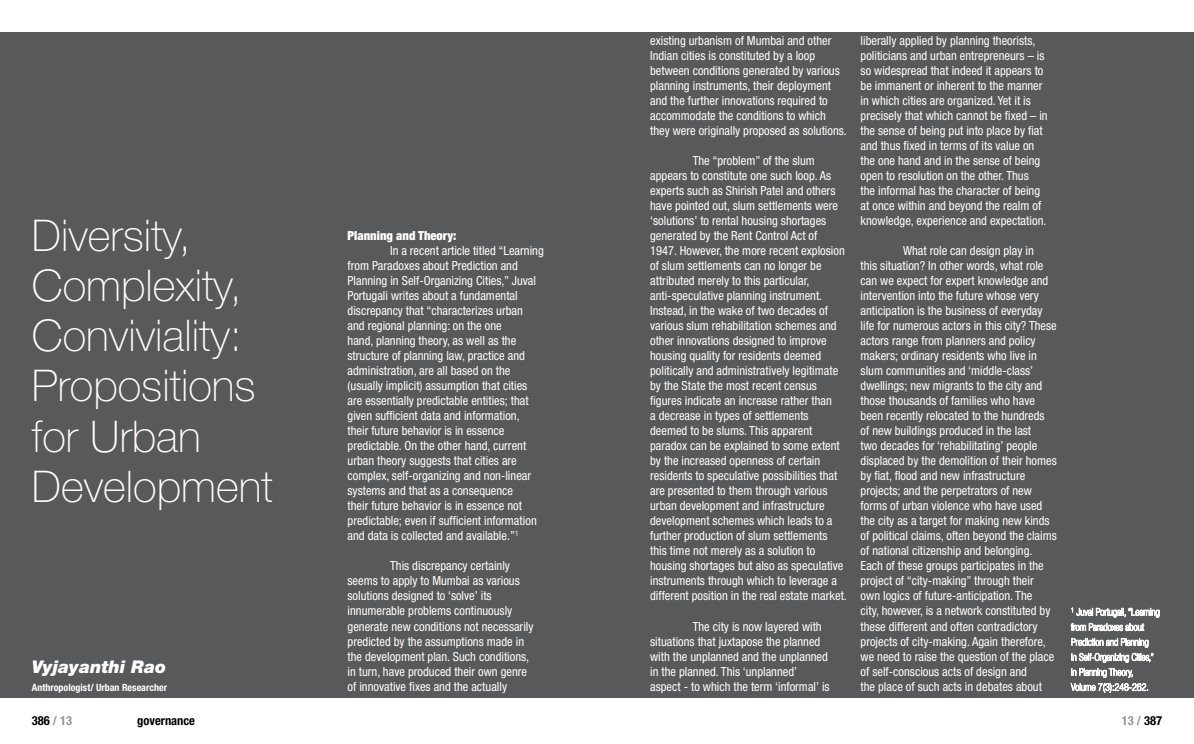
<style>
.page{position:relative;width:1194px;height:744px;background:#fff}
.page>*{position:absolute;margin:0;border:0;box-sizing:border-box;transform-origin:0 0}
.t1{font:100 43.75px/50px "Helvetica Neue LT Std";color:#fff}
.t2{font:italic 900 17.5px "Helvetica Neue LT Std";color:#fff}
.t3{font:condensed 12.5px/15px "Helvetica Neue LT Std";color:#fff}
.t4{font:900 condensed 12.5px "Helvetica Neue LT Std";color:#fff}
.t5{font:700 condensed 12.5px "Helvetica Neue LT Std";color:#000}
.t6{font:700 condensed 12.5px "Helvetica Neue LT Std";color:#939598}
.t7{font:700 condensed 10px "Helvetica Neue LT Std";color:#fff}
.s1{color:#939598}
.s2{color:#000}
</style>
<div class="page">
<div style="left:0;top:32px;width:1193px;height:665px;background:#58595b"></div>
<svg style="left:1070px;top:607px;width:89px;height:24px"></svg>
<svg style="left:1070px;top:637px;width:83px;height:55px"></svg>
<p class="t3" style="left:650px;top:33px;width:198px">existing urbanism of Mumbai and other Indian cities is constituted by a loop between conditions generated by various planning instruments, their deployment and the further innovations required to accommodate the conditions to which they were originally proposed as solutions.</p>
<p class="t3" style="left:650px;top:153px;width:198px;text-indent:43px">The “problem” of the slum appears to constitute one such loop. As experts such as Shirish Patel and others have pointed out, slum settlements were ‘solutions’ to rental housing shortages generated by the Rent Control Act of 1947. However, the more recent explosion of slum settlements can no longer be attributed merely to this particular, anti-speculative planning instrument.<br>Instead, in the wake of two decades of various slum rehabilitation schemes and other innovations designed to improve housing quality for residents deemed politically and administratively legitimate by the State the most recent census figures indicate an increase rather than<br>a decrease in types of settlements deemed to be slums. This apparent paradox can be explained to some extent by the increased openness of certain residents to speculative possibilities that are presented to them through various urban development and infrastructure development schemes which leads to a further production of slum settlements this time not merely as a solution to housing shortages but also as speculative instruments through which to leverage a different position in the real estate market.</p>
<p class="t3" style="left:650px;top:618px;width:181px;text-indent:43px">The city is now layered with situations that juxtapose the planned with the unplanned and the unplanned in the planned. This ‘unplanned’ aspect - to which the term ‘informal’ is</p>
<p class="t3" style="left:860px;top:33px;width:189px">liberally applied by planning theorists, politicians and urban entrepreneurs – is so widespread that indeed it appears to be immanent or inherent to the manner in which cities are organized. Yet it is precisely that which cannot be fixed – in the sense of being put into place by fiat and thus fixed in terms of its value on the one hand and in the sense of being open to resolution on the other. Thus<br>the informal has the character of being at once within and beyond the realm of knowledge, experience and expectation.</p>
<p class="t3" style="left:860px;top:243px;width:198px;text-indent:43px">What role can design play in<br>this situation? In other words, what role can we expect for expert knowledge and intervention into the future whose very anticipation is the business of everyday life for numerous actors in this city? These actors range from planners and policy makers; ordinary residents who live in slum communities and ‘middle-class’ dwellings; new migrants to the city and those thousands of families who have been recently relocated to the hundreds<br>of new buildings produced in the last<br>two decades for ‘rehabilitating’ people displaced by the demolition of their homes by fiat, flood and new infrastructure projects; and the perpetrators of new forms of urban violence who have used the city as a target for making new kinds of political claims, often beyond the claims of national citizenship and belonging.<br>Each of these groups participates in the project of “city-making” through their<br>own logics of future-anticipation. The<br>city, however, is a network constituted by these different and often contradictory projects of city-making. Again therefore, we need to raise the question of the place of self-conscious acts of design and<br>the place of such acts in debates about</p>
<h1 class="t1" style="left:32px;top:211px;width:242px">Diversity,<br>Complexity,<br>Conviviality:<br>Propositions for Urban<br>Development</h1>
<p class="t4" style="left:347px;top:228px;width:110px">Planning and Theory:</p>
<p class="t3" style="left:347px;top:243px;width:198px;text-indent:43px">In a recent article titled “Learning from Paradoxes about Prediction and Planning in Self-Organizing Cities,” Juval Portugali writes about a fundamental discrepancy that “characterizes urban<br>and regional planning: on the one<br>hand, planning theory, as well as the structure of planning law, practice and administration, are all based on the (usually implicit) assumption that cities are essentially predictable entities; that given sufficient data and information,<br>their future behavior is in essence predictable. On the other hand, current urban theory suggests that cities are complex, self-organizing and non-linear systems and that as a consequence<br>their future behavior is in essence not predictable; even if sufficient information and data is collected and available.”<sup>1</sup></p>
<p class="t3" style="left:347px;top:558px;width:187px;text-indent:43px">This discrepancy certainly seems to apply to Mumbai as various solutions designed to ‘solve’ its innumerable problems continuously generate new conditions not necessarily predicted by the assumptions made in the development plan. Such conditions, in turn, have produced their own genre of innovative fixes and the actually</p>
<h2 class="t2" style="left:32px;top:655px;width:136px">Vyjayanthi Rao</h2>
<p class="t7" style="left:32px;top:681px;width:137px">Anthropologist/ Urban Researcher</p>
<p class="t5" style="left:32px;top:713px;width:42px">386 <span class="s1">/ 13</span></p>
<p class="t5" style="left:137px;top:713px;width:59px">governance</p>
<p class="t6" style="left:1121px;top:713px;width:42px">13 / <span class="s2">387</span></p>
</div>
